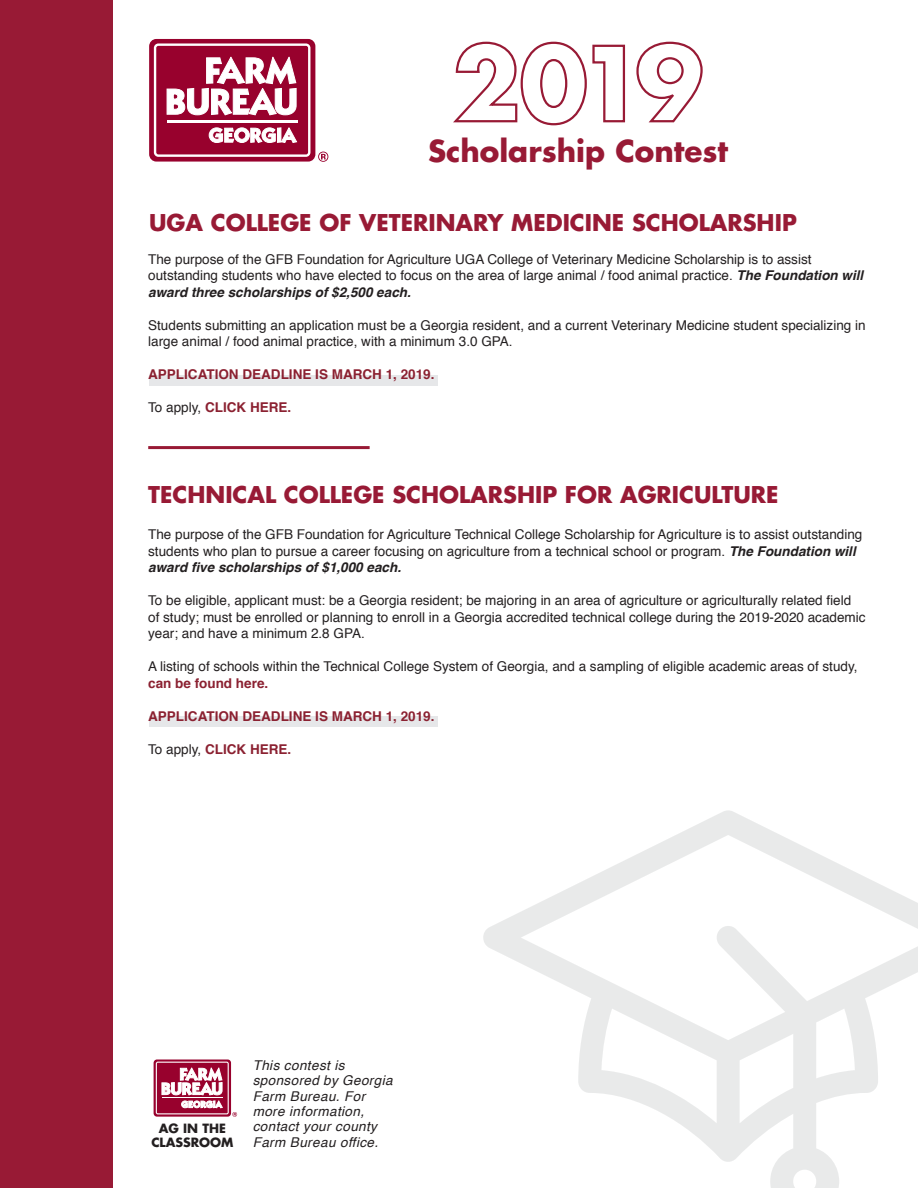
<style>
.page{position:relative;width:918px;height:1188px;background:#fff}
.page>*{position:absolute;margin:0;border:0;box-sizing:border-box;transform-origin:0 0}
.t1{font:700 29.4px "Futura Std";color:#981a35}
.t2{font:700 22.5px "Futura Std";color:#981a35}
.t3{font:13.5px/16.5px "Helvetica";color:#231f20}
.t4{font:700 13.5px "Helvetica";color:#8b2131}
.t5{font:italic 13.5px/15.5px "Helvetica";letter-spacing:.03em;color:#231f20}
.t6{font:700 12.45px/13.4px "Futura";color:#231f20;text-align:center}
.s1{font-weight:700;font-style:italic}
.s2{font-weight:400;color:#231f20}
.s3{font-weight:700;color:#8b2131}
</style>
<div class="page">
<div style="left:149px;top:375px;width:288px;height:11px;background:#e6e7e9"></div>
<div style="left:149px;top:716px;width:288px;height:10px;background:#e6e7e9"></div>
<svg style="left:453px;top:41px;width:173px;height:85px"></svg>
<svg style="left:636px;top:41px;width:67px;height:82px"></svg>
<div style="left:149px;top:39px;width:166px;height:123px;background:#98012d;border-radius:7px"></div>
<svg style="left:154px;top:43px;width:156px;height:114px"></svg>
<hr style="left:167px;top:120px;width:130px;height:2px;background:#fff">
<svg style="left:318px;top:152px;width:10px;height:10px"></svg>
<hr style="left:148px;top:446px;width:222px;height:3px;background:#981a35">
<div style="left:0;top:0;width:113px;height:1188px;background:#981a35"></div>
<svg style="left:483px;top:810px;width:435px;height:378px"></svg>
<svg style="left:154px;top:1060px;width:77px;height:57px"></svg>
<svg style="left:156px;top:1062px;width:81px;height:55px"></svg>
<p class="t1" style="left:428px;top:131px;width:302px">Scholarship Contest</p>
<p class="t2" style="left:149px;top:207px;width:649px">UGA COLLEGE OF VETERINARY MEDICINE SCHOLARSHIP</p>
<p class="t3" style="left:148px;top:251px;width:717px">The purpose of the GFB Foundation for Agriculture UGA College of Veterinary Medicine Scholarship is to assist outstanding students who have elected to focus on the area of large animal / food animal practice. <span class="s1">The Foundation will award three scholarships of $2,500 each.</span></p>
<p class="t3" style="left:148px;top:317px;width:719px">Students submitting an application must be a Georgia resident, and a current Veterinary Medicine student specializing in large animal / food animal practice, with a minimum 3.0 GPA.</p>
<p class="t4" style="left:148px;top:363px;width:288px">APPLICATION DEADLINE IS MARCH 1, 2019.</p>
<p class="t4" style="left:148px;top:396px;width:145px"><span class="s2">To apply,</span> CLICK HERE.</p>
<p class="t2" style="left:148px;top:479px;width:632px">TECHNICAL COLLEGE SCHOLARSHIP FOR AGRICULTURE</p>
<p class="t3" style="left:148px;top:527px;width:716px">The purpose of the GFB Foundation for Agriculture Technical College Scholarship for Agriculture is to assist outstanding students who plan to pursue a career focusing on agriculture from a technical school or program. <span class="s1">The Foundation will award five scholarships of $1,000 each.</span></p>
<p class="t3" style="left:148px;top:593px;width:719px">To be eligible, applicant must: be a Georgia resident; be majoring in an area of agriculture or agriculturally related field of study; must be enrolled or planning to enroll in a Georgia accredited technical college during the 2019-2020 academic year; and have a minimum 2.8 GPA.</p>
<p class="t3" style="left:148px;top:659px;width:711px">A listing of schools within the Technical College System of Georgia, and a sampling of eligible academic areas of study, <span class="s3">can be found here.</span></p>
<p class="t4" style="left:148px;top:705px;width:288px">APPLICATION DEADLINE IS MARCH 1, 2019.</p>
<p class="t4" style="left:148px;top:738px;width:145px"><span class="s2">To apply,</span> CLICK HERE.</p>
<p class="t6" style="left:151px;top:1122px;width:84px">AG IN THE<br>CLASSROOM</p>
<p class="t5" style="left:253px;top:1057px;width:141px">This contest is sponsored by Georgia<br>Farm Bureau. For more information, contact your county<br>Farm Bureau office.</p>
</div>
